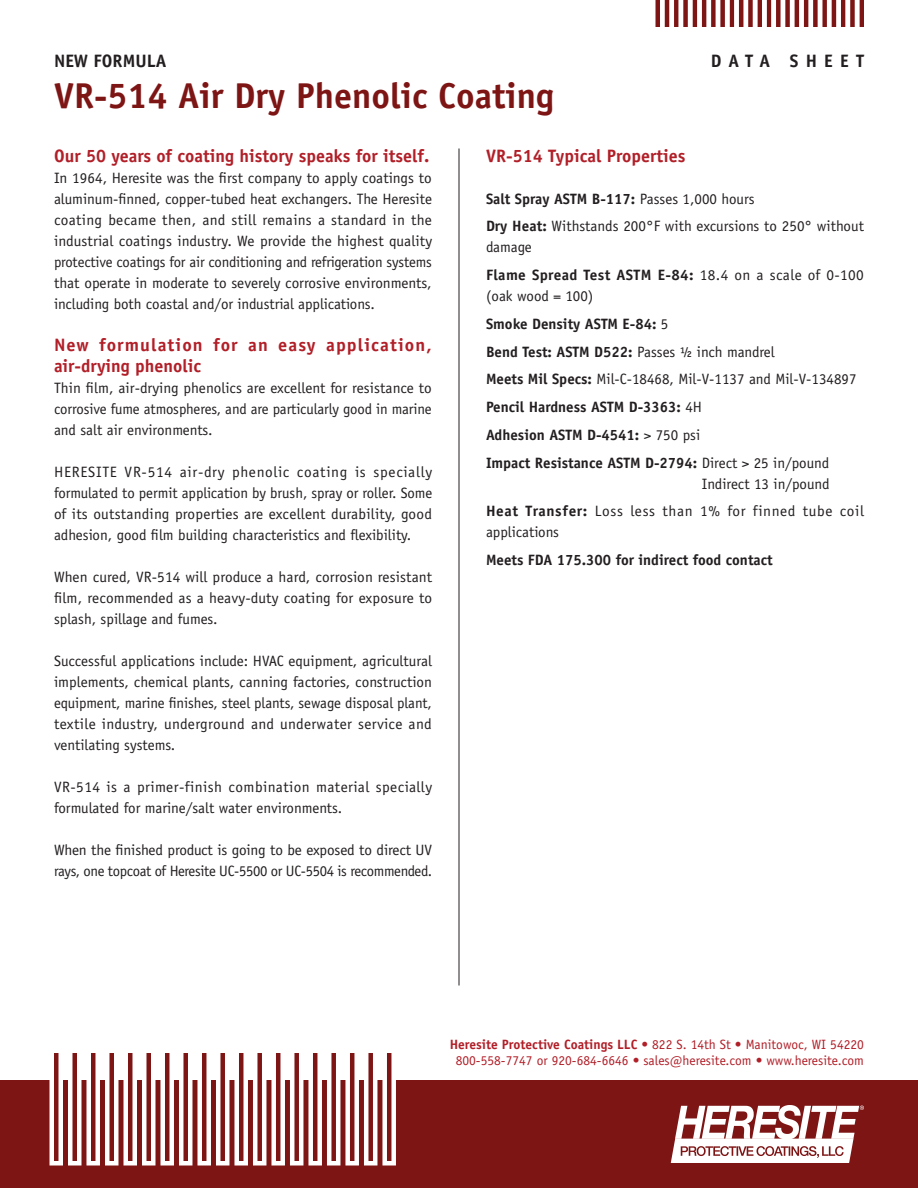
<style>
.page{position:relative;width:918px;height:1188px;background:#fff}
.page>*{position:absolute;margin:0;border:0;box-sizing:border-box;transform-origin:0 0}
.t1{font:700 36px "Officina Sans Std";color:#7e1515}
.t2{font:700 18px "Officina Sans Std";color:#b11f28}
.t3{font:700 18px/21px "Officina Sans Std";letter-spacing:.06em;color:#b11f28}
.t4{font:700 18px "Officina Sans Std";color:#231f20}
.t5{font:700 18px "Officina Sans Std";letter-spacing:.4em;color:#231f20}
.t6{font:15px/21px "Officina Sans Std";color:#231f20;text-align:justify}
.t7{font:700 15px "Officina Sans Std";color:#231f20}
.t8{font:15px/21px "Officina Sans Std";letter-spacing:-.02em;color:#231f20}
.t9{font:15px/21px "Officina Sans Std";letter-spacing:.04em;color:#231f20}
.t10{font:13.5px "Officina Sans Std";color:#b11f28}
.s1{font-weight:400}
.s2{font-weight:700}
</style>
<div class="page">
<hr style="left:459px;top:148px;width:1px;height:838px;background:#231f20">
<div style="left:0;top:1080px;width:918px;height:108px;background:#7e1515"></div>
<svg style="left:671px;top:1105px;width:193px;height:58px"></svg>
<div style="left:50px;top:1048px;width:13px;height:118px;background:#7e1515;border:4px solid #fff"></div>
<div style="left:160px;top:1048px;width:14px;height:118px;background:#7e1515;border:4px solid #fff"></div>
<div style="left:290px;top:1048px;width:13px;height:118px;background:#7e1515;border:4px solid #fff"></div>
<div style="left:105px;top:1048px;width:13px;height:118px;background:#7e1515;border:4px solid #fff"></div>
<div style="left:216px;top:1048px;width:13px;height:118px;background:#7e1515;border:4px solid #fff"></div>
<div style="left:345px;top:1048px;width:14px;height:118px;background:#7e1515;border:4px solid #fff"></div>
<div style="left:68px;top:1048px;width:13px;height:118px;background:#7e1515;border:4px solid #fff"></div>
<div style="left:179px;top:1048px;width:13px;height:118px;background:#7e1515;border:4px solid #fff"></div>
<div style="left:308px;top:1048px;width:14px;height:118px;background:#7e1515;border:4px solid #fff"></div>
<div style="left:123px;top:1048px;width:14px;height:118px;background:#7e1515;border:4px solid #fff"></div>
<div style="left:234px;top:1048px;width:14px;height:118px;background:#7e1515;border:4px solid #fff"></div>
<div style="left:364px;top:1048px;width:13px;height:118px;background:#7e1515;border:4px solid #fff"></div>
<div style="left:86px;top:1048px;width:14px;height:118px;background:#7e1515;border:4px solid #fff"></div>
<div style="left:197px;top:1048px;width:14px;height:118px;background:#7e1515;border:4px solid #fff"></div>
<div style="left:327px;top:1048px;width:13px;height:118px;background:#7e1515;border:4px solid #fff"></div>
<div style="left:142px;top:1048px;width:13px;height:118px;background:#7e1515;border:4px solid #fff"></div>
<div style="left:271px;top:1048px;width:14px;height:118px;background:#7e1515;border:4px solid #fff"></div>
<div style="left:253px;top:1048px;width:13px;height:118px;background:#7e1515;border:4px solid #fff"></div>
<div style="left:382px;top:1048px;width:14px;height:118px;background:#7e1515;border:4px solid #fff"></div>
<svg style="left:655px;top:0;width:209px;height:27px"></svg>
<p class="t4" style="left:54px;top:50px;width:114px">NEW FORMULA</p>
<p class="t5" style="left:711px;top:50px;width:155px">DATA SHEET</p>
<p class="t1" style="left:54px;top:73px;width:502px">VR-514 Air Dry Phenolic Coating</p>
<p class="t2" style="left:54px;top:144px;width:377px">Our 50 years of coating history speaks for itself.</p>
<p class="t6" style="left:54px;top:167px;width:380px">In 1964, Heresite was the first company to apply coatings to aluminum-finned, copper-tubed heat exchangers. The Heresite coating became then, and still remains a standard in the industrial coatings industry. We provide the highest quality protective coatings for air conditioning and refrigeration systems that operate in moderate to severely corrosive environments, including both coastal and/or industrial applications.</p>
<p class="t3" style="left:54px;top:334px;width:379px">New formulation for an easy application, air-drying phenolic</p>
<p class="t6" style="left:54px;top:377px;width:379px">Thin film, air-drying phenolics are excellent for resistance to corrosive fume atmospheres, and are particularly good in marine and salt air environments.</p>
<p class="t6" style="left:54px;top:461px;width:380px">HERESITE VR-514 air-dry phenolic coating is specially formulated to permit application by brush, spray or roller. Some of its outstanding properties are excellent durability, good adhesion, good film building characteristics and flexibility.</p>
<p class="t6" style="left:54px;top:566px;width:380px">When cured, VR-514 will produce a hard, corrosion resistant film, recommended as a heavy-duty coating for exposure to splash, spillage and fumes.</p>
<p class="t6" style="left:54px;top:650px;width:380px">Successful applications include: HVAC equipment, agricultural implements, chemical plants, canning factories, construction equipment, marine finishes, steel plants, sewage disposal plant, textile industry, underground and underwater service and ventilating systems.</p>
<p class="t6" style="left:54px;top:776px;width:380px">VR-514 is a primer-finish combination material specially formulated for marine/salt water environments.</p>
<p class="t8" style="left:54px;top:839px;width:380px">When the finished product is going to be exposed to direct UV rays, one topcoat of Heresite UC-5500 or UC-5504 is recommended.</p>
<p class="t2" style="left:486px;top:144px;width:201px">VR-514 Typical Properties</p>
<p class="t7" style="left:486px;top:189px;width:270px">Salt Spray ASTM B-117: <span class="s1">Passes 1,000 hours</span></p>
<p class="t6" style="left:486px;top:216px;width:380px"><span class="s2">Dry Heat:</span> Withstands 200°F with excursions to 250° without damage</p>
<p class="t6" style="left:486px;top:264px;width:379px"><span class="s2">Flame Spread Test ASTM E-84:</span> 18.4 on a scale of 0-100 (oak wood = 100)</p>
<p class="t7" style="left:486px;top:314px;width:184px">Smoke Density ASTM E-84: <span class="s1">5</span></p>
<p class="t7" style="left:486px;top:342px;width:290px">Bend Test: ASTM D522: <span class="s1">Passes ½ inch mandrel</span></p>
<p class="t6" style="left:486px;top:369px;width:372px"><span class="s2">Meets Mil Specs:</span> Mil-C-18468, Mil-V-1137 and Mil-V-134897</p>
<p class="t7" style="left:486px;top:398px;width:218px">Pencil Hardness ASTM D-3363: <span class="s1">4H</span></p>
<p class="t7" style="left:486px;top:425px;width:216px">Adhesion ASTM D-4541: <span class="s1">&gt; 750 psi</span></p>
<p class="t6" style="left:486px;top:452px;width:345px;text-align:right"><span class="s2">Impact Resistance ASTM D-2794:</span> Direct &gt; 25 in/pound<br>Indirect 13 in/pound</p>
<p class="t9" style="left:486px;top:501px;width:380px"><span class="s2">Heat Transfer:</span> Loss less than 1% for finned tube coil applications</p>
<p class="t7" style="left:486px;top:551px;width:288px">Meets FDA 175.300 for indirect food contact</p>
<p class="t10" style="left:450px;top:1037px;width:416px"><span class="s2">Heresite Protective Coatings LLC</span> • 822 S. 14th St • Manitowoc, WI 54220</p>
<p class="t10" style="left:456px;top:1053px;width:410px">800-558-7747 or 920-684-6646 • sales@heresite.com • www.heresite.com</p>
</div>
